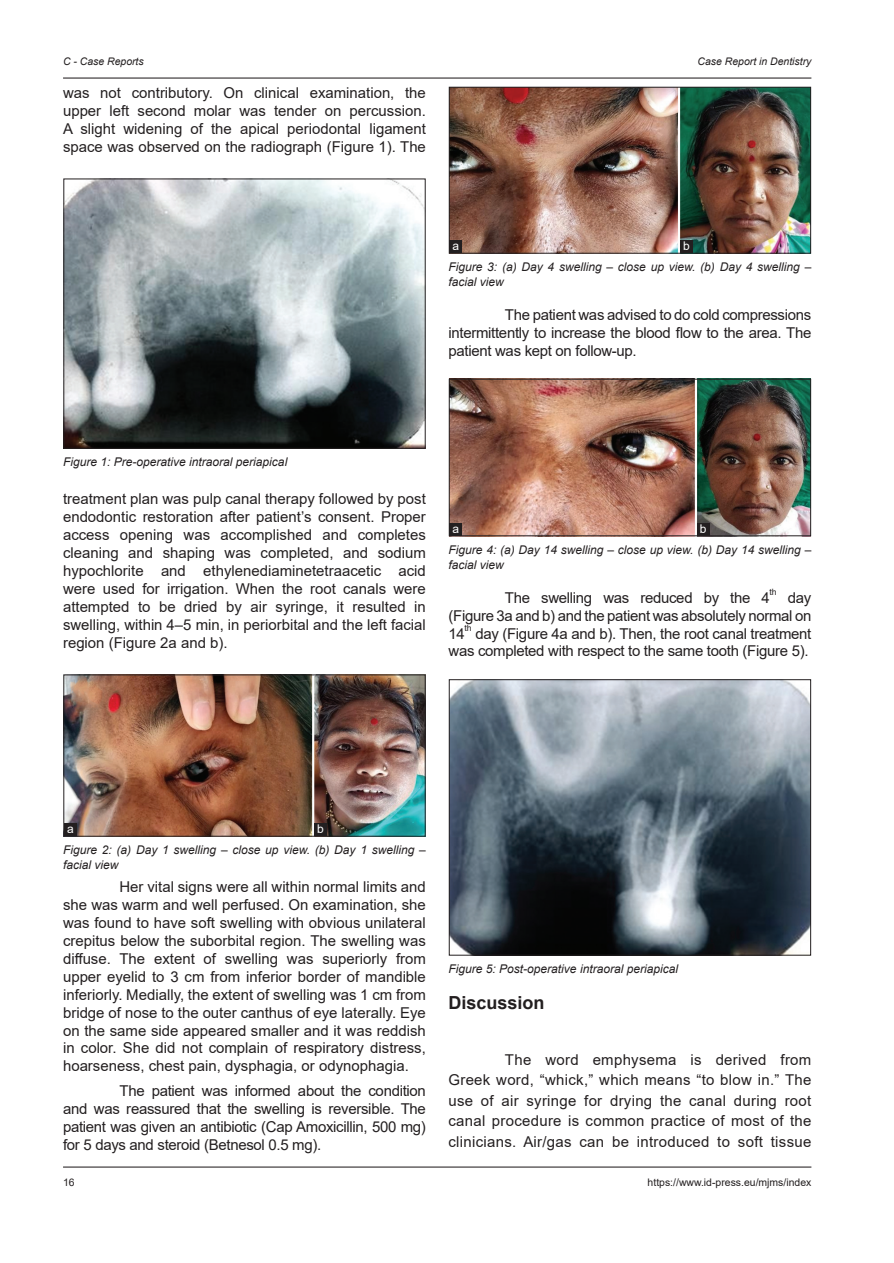
<style>
.page{position:relative;width:894px;height:1263px;background:#fff}
.page>*{position:absolute;margin:0;border:0;box-sizing:border-box;transform-origin:0 0}
.t1{font:700 18px "Arial";color:#231f20}
.TX{font:15px/18px "Arial";letter-spacing:-.02em;color:#231f20;text-align:justify}
.FGC{font:italic 12px/15px "Arial";color:#231f20}
.LABEL{font:12px "Arial";color:#fff}
.t2{font:10.5px "Arial";color:#231f20}
.t3{font:italic 10.5px "Arial";color:#231f20}
.TX-2{font:8.7px "Arial";color:#231f20}
</style>
<div class="page">
<hr style="left:63px;top:78px;width:748px;height:1px;background:#231f20">
<hr style="left:63px;top:1166px;width:748px;height:1px;background:#231f20">
<img style="left:66px;top:181px;width:357px;height:265px">
<div style="left:64px;top:179px;width:361px;height:269px;border:1px solid #231f20"></div>
<img style="left:451px;top:681px;width:357px;height:272px">
<div style="left:449px;top:679px;width:361px;height:276px;border:1px solid #231f20"></div>
<img style="left:451px;top:381px;width:357px;height:153px">
<div style="left:449px;top:379px;width:361px;height:157px;border:1px solid #231f20"></div>
<div style="left:449px;top:523px;width:13px;height:12px;background:#231f20"></div>
<div style="left:696px;top:523px;width:13px;height:12px;background:#231f20"></div>
<img style="left:451px;top:89px;width:357px;height:162px">
<div style="left:449px;top:87px;width:361px;height:166px;border:1px solid #231f20"></div>
<div style="left:449px;top:240px;width:13px;height:13px;background:#231f20"></div>
<div style="left:680px;top:240px;width:12px;height:13px;background:#231f20"></div>
<img style="left:66px;top:676px;width:357px;height:158px">
<div style="left:64px;top:674px;width:361px;height:162px;border:1px solid #231f20"></div>
<div style="left:64px;top:823px;width:13px;height:13px;background:#231f20"></div>
<div style="left:314px;top:823px;width:13px;height:13px;background:#231f20"></div>
<p class="t3" style="left:63px;top:54px;width:82px">C - Case Reports</p>
<p class="t3" style="left:697px;top:54px;width:115px">Case Report in Dentistry</p>
<p class="TX" style="left:63px;top:84px;width:364px">was not contributory. On clinical examination, the upper left second molar was tender on percussion.<br>A slight widening of the apical periodontal ligament space was observed on the radiograph (Figure 1). The</p>
<p class="LABEL" style="left:452px;top:238px;width:8px">a</p>
<p class="LABEL" style="left:683px;top:237px;width:8px">b</p>
<p class="FGC" style="left:448px;top:260px;width:364px">Figure 3: (a) Day 4 swelling – close up view. (b) Day 4 swelling – facial view</p>
<p class="TX" style="left:448px;top:306px;width:364px;text-indent:56px">The patient was advised to do cold compressions intermittently to increase the blood flow to the area. The patient was kept on follow-up.</p>
<p class="FGC" style="left:63px;top:455px;width:226px">Figure 1: Pre-operative intraoral periapical</p>
<p class="TX" style="left:63px;top:490px;width:364px">treatment plan was pulp canal therapy followed by post endodontic restoration after patient’s consent. Proper access opening was accomplished and completes cleaning and shaping was completed, and sodium hypochlorite and ethylenediaminetetraacetic acid were used for irrigation. When the root canals were attempted to be dried by air syringe, it resulted in swelling, within 4–5 min, in periorbital and the left facial region (Figure 2a and b).</p>
<p class="LABEL" style="left:452px;top:520px;width:8px">a</p>
<p class="LABEL" style="left:699px;top:520px;width:8px">b</p>
<p class="FGC" style="left:448px;top:542px;width:364px">Figure 4: (a) Day 14 swelling – close up view. (b) Day 14 swelling – facial view</p>
<p class="TX" style="left:504px;top:588px;width:266px">The swelling was reduced by the 4</p>
<p class="TX-2" style="left:769px;top:586px;width:9px">th</p>
<p class="TX" style="left:448px;top:588px;width:364px;text-indent:339px">day (Figure 3a and b) and the patient was absolutely normal on 14</p>
<p class="TX-2" style="left:464px;top:622px;width:9px">th</p>
<p class="TX" style="left:448px;top:624px;width:364px;text-align:right">day (Figure 4a and b). Then, the root canal treatment was completed with respect to the same tooth (Figure 5).</p>
<p class="LABEL" style="left:67px;top:820px;width:8px">a</p>
<p class="LABEL" style="left:317px;top:820px;width:8px">b</p>
<p class="FGC" style="left:63px;top:842px;width:364px">Figure 2: (a) Day 1 swelling – close up view. (b) Day 1 swelling – facial view</p>
<p class="TX" style="left:63px;top:877px;width:364px;text-indent:56px">Her vital signs were all within normal limits and she was warm and well perfused. On examination, she was found to have soft swelling with obvious unilateral crepitus below the suborbital region. The swelling was diffuse. The extent of swelling was superiorly from upper eyelid to 3 cm from inferior border of mandible inferiorly. Medially, the extent of swelling was 1 cm from bridge of nose to the outer canthus of eye laterally. Eye on the same side appeared smaller and it was reddish in color. She did not complain of respiratory distress, hoarseness, chest pain, dysphagia, or odynophagia.</p>
<p class="TX" style="left:63px;top:1081px;width:364px;text-indent:56px">The patient was informed about the condition and was reassured that the swelling is reversible. The patient was given an antibiotic (Cap Amoxicillin, 500 mg) for 5 days and steroid (Betnesol 0.5 mg).</p>
<p class="FGC" style="left:448px;top:961px;width:231px">Figure 5: Post-operative intraoral periapical</p>
<h1 class="t1" style="left:448px;top:990px;width:98px">Discussion</h1>
<p class="TX" style="left:448px;top:1049px;width:364px;line-height:20.5px;text-indent:56px">The word emphysema is derived from Greek word, “whick,” which means “to blow in.” The use of air syringe for drying the canal during root canal procedure is common practice of most of the clinicians. Air/gas can be introduced to soft tissue</p>
<p class="t2" style="left:63px;top:1175px;width:13px">16</p>
<p class="t2" style="left:647px;top:1175px;width:165px">https://www.id-press.eu/mjms/index</p>
</div>
